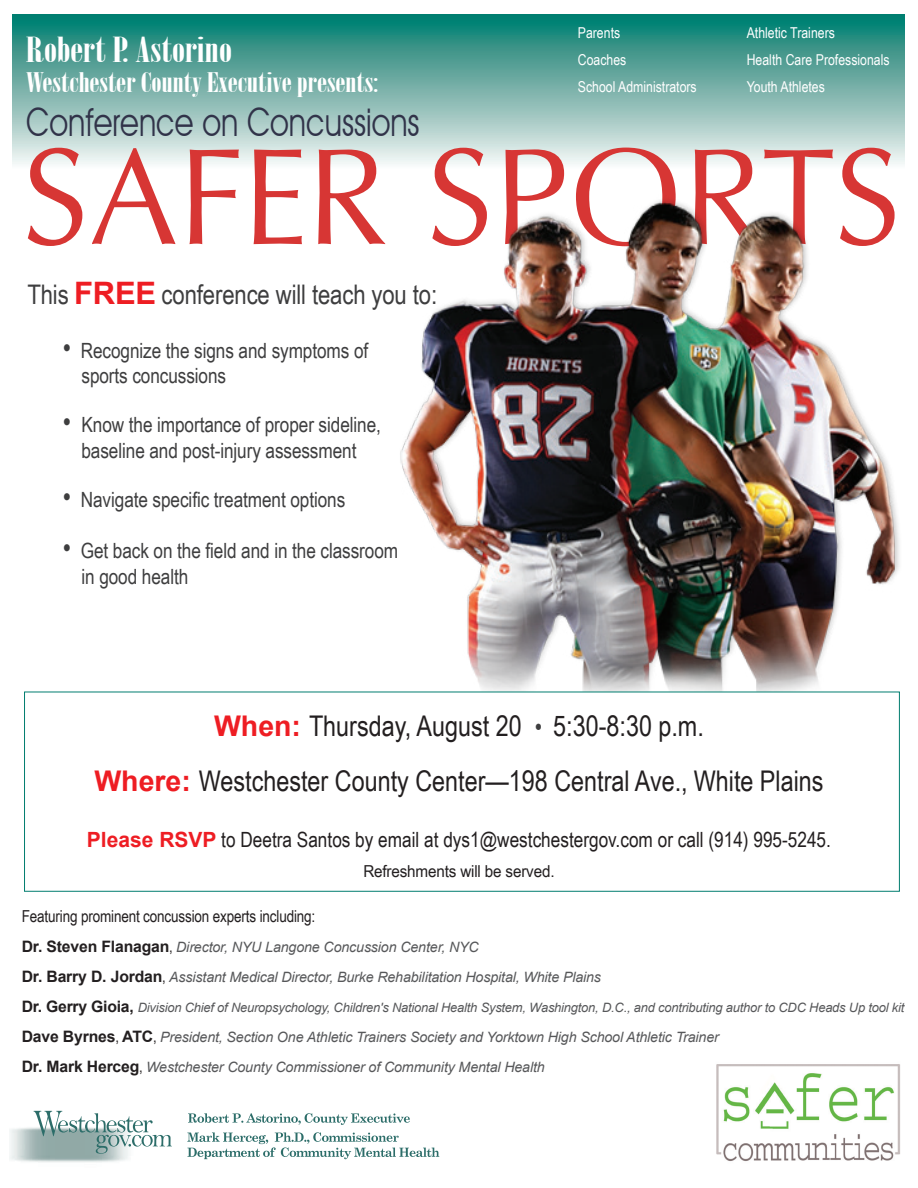
<style>
.page{position:relative;width:918px;height:1188px;background:#fff}
.page>*{position:absolute;margin:0;border:0;box-sizing:border-box;transform-origin:0 0}
.t1{font:140.4px "Optimum";color:#d73634;scale:.96 1}
.t2{font:39px "Avant Garde IT Cby BT";color:#313349;scale:.79 1}
.t3{font:34.5px "Onyx";color:#fff;scale:1.39 1}
.t4{font:28.5px/55.5px "Arial Narrow";color:#231f20;text-align:center}
.t5{font:27px "Onyx";color:#fff;scale:1.39 1}
.t6{font:27px "Arial Narrow";letter-spacing:-.005em;color:#3e3e3f}
.t7{font:21px/25.5px "Arial Narrow";letter-spacing:-.005em;color:#3e3e3f}
.t8{font:21px "Arial Narrow";color:#231f20}
.t9{font:16.5px "Arial Narrow";letter-spacing:-.01em;color:#231f20}
.t10{font:16.5px "Arial Narrow";letter-spacing:-.01em;color:#231f20;scale:1.13 1}
.t11{font:15px/27px "Arial Narrow";color:#fff}
.t12{font:italic 14.25px/30px "Arial";letter-spacing:-.01em;color:#57585a}
.t13{font:italic 12.9px "Arial";letter-spacing:-.015em;color:#57585a}
.s1{font-family:"Arial";font-weight:700;font-size:30.9px;color:#ee1d23}
.s2{font-size:28.5px}
.s3{font-family:"Arial";font-weight:700;color:#ee1d23}
.s4{font-size:25.5px;color:#3e3e3f}
.s5{font-weight:700;font-style:normal;font-size:15.75px;color:#231f20}
.s6{font-family:"Arial Narrow";font-style:normal;font-size:15.75px;color:#231f20}
</style>
<div class="page">
<div style="left:12px;top:14px;width:893px;height:165px;background:linear-gradient(to bottom,#007768,#fff)"></div>
<img style="left:28px;top:200px;width:872px;height:492px">
<svg style="left:33px;top:1111px;width:139px;height:43px"></svg>
<svg style="left:188px;top:1113px;width:222px;height:12px"></svg>
<svg style="left:187px;top:1132px;width:252px;height:27px"></svg>
<img style="left:716px;top:1064px;width:184px;height:98px">
<div style="left:24px;top:692px;width:876px;height:200px;background:#fff;border:1px solid #007d6f"></div>
<h3 class="t3" style="left:26px;top:30px;width:150px">Robert P. Astorino</h3>
<h3 class="t5" style="left:26px;top:67px;width:255px">Westchester County Executive presents:</h3>
<p class="t11" style="left:578px;top:19px;width:120px">Parents<br>Coaches<br>School Administrators</p>
<p class="t11" style="left:747px;top:19px;width:144px">Athletic Trainers<br>Health Care Professionals<br>Youth Athletes</p>
<h2 class="t2" style="left:26px;top:99px;width:499px">Conference on Concussions</h2>
<h1 class="t1" style="left:21px;top:110px;width:919px">SAFER SPORTS</h1>
<h3 class="t6" style="left:27px;top:274px;width:411px">This <span class="s1">FREE</span> conference will teach you to:</h3>
<h3 class="t7" style="left:82px;top:337px;width:288px;text-indent:-19px"><span class="s2">•</span> Recognize the signs and symptoms of sports concussions</h3>
<h3 class="t7" style="left:63px;top:411px;width:320px;text-align:center"><span class="s2">•</span> Know the importance of proper sideline, baseline and post-injury assessment</h3>
<h3 class="t7" style="left:63px;top:486px;width:284px"><span class="s2">•</span> Navigate specific treatment options</h3>
<h3 class="t7" style="left:82px;top:537px;width:318px;text-indent:-19px"><span class="s2">•</span> Get back on the field and in the classroom in good health</h3>
<h3 class="t4" style="left:94px;top:697px;width:731px"><span class="s3">When:</span> Thursday, August 20 <span class="s4">•</span> 5:30-8:30 p.m.<br><span class="s3">Where:</span> Westchester County Center—198 Central Ave., White Plains</h3>
<h3 class="t8" style="left:87px;top:824px;width:746px"><span class="s3">Please RSVP</span> to Deetra Santos by email at dys1@westchestergov.com or call (914) 995-5245.</h3>
<p class="t10" style="left:363px;top:859px;width:171px">Refreshments will be served.</p>
<p class="t9" style="left:22px;top:904px;width:295px">Featuring prominent concussion experts including:</p>
<p class="t12" style="left:22px;top:932px;width:581px"><span class="s5">Dr. Steven Flanagan</span><span class="s6">,</span> Director, NYU Langone Concussion Center, NYC<br><span class="s5">Dr. Barry D. Jordan</span><span class="s6">,</span> Assistant Medical Director, Burke Rehabilitation Hospital, White Plains</p>
<p class="t13" style="left:22px;top:999px;width:884px"><span class="s5">Dr. Gerry Gioia,</span> Division Chief of Neuropsychology, Children's National Health System, Washington, D.C., and contributing author to CDC Heads Up tool kit</p>
<p class="t12" style="left:22px;top:1022px;width:699px"><span class="s5">Dave Byrnes</span><span class="s6">,</span> <span class="s5">ATC</span><span class="s6">,</span> President, Section One Athletic Trainers Society and Yorktown High School Athletic Trainer<br><span class="s5">Dr. Mark Herceg</span><span class="s6">,</span> Westchester County Commissioner of Community Mental Health</p>
</div>
